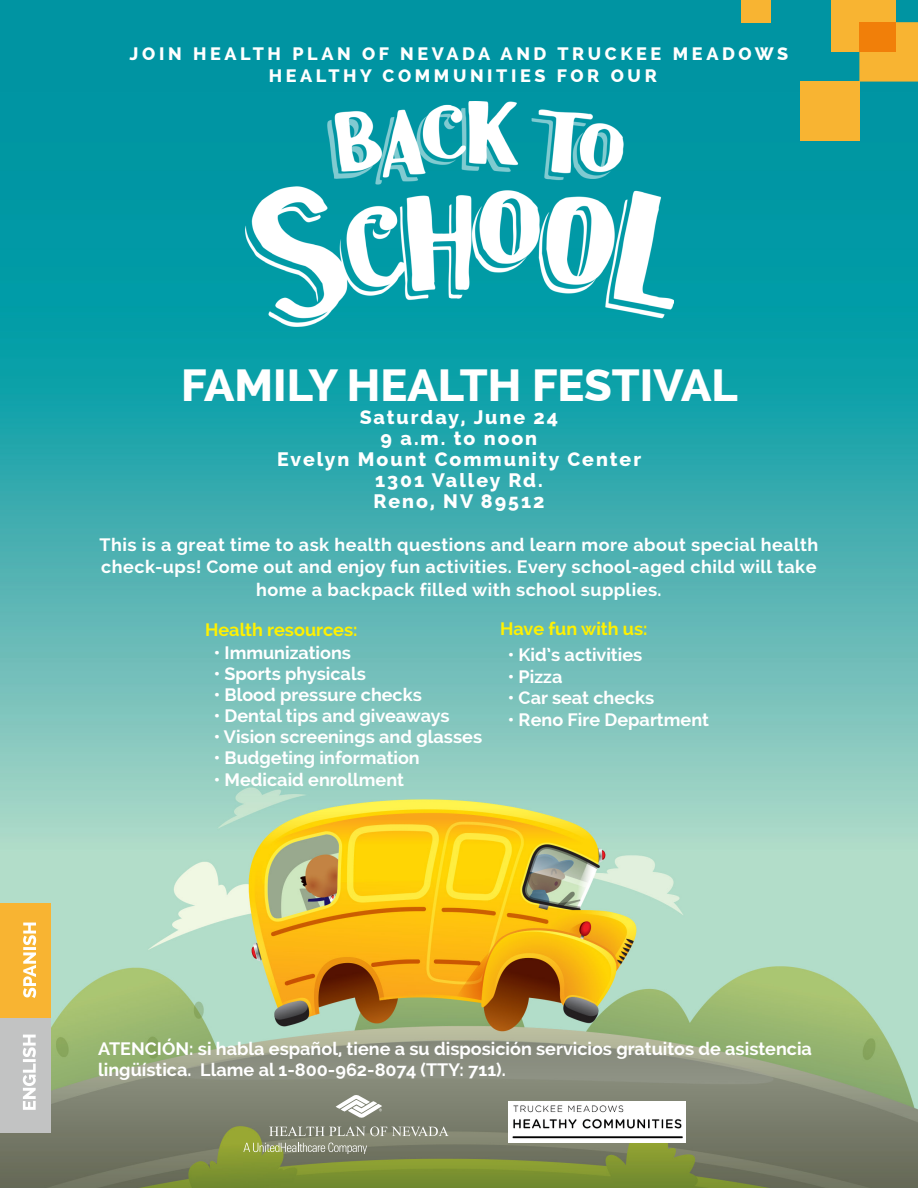
<style>
.page{position:relative;width:918px;height:1188px;background:#fff}
.page>*{position:absolute;margin:0;border:0;box-sizing:border-box;transform-origin:0 0}
.t1{font:800 45px "Raleway";color:#fff}
.t2{font:800 19.5px "Raleway";letter-spacing:.1em;color:#fff}
.t3{font:700 18px/21.6px "Raleway";color:#fff}
.t4{font:700 18px/22.5px "Raleway";letter-spacing:.025em;color:#fff;text-align:center}
.t5{font:800 18px/21.6px "Raleway";letter-spacing:.2em;color:#fff;text-align:center}
.t6{font:700 18px "Raleway";color:#fff101}
</style>
<div class="page">
<img style="left:0;top:0;width:918px;height:1188px">
<div style="left:831px;top:0;width:65px;height:52px;background:#f8b432"></div>
<div style="left:741px;top:0;width:30px;height:22px;background:#f8b432"></div>
<img style="left:245px;top:102px;width:429px;height:224px">
<div style="left:800px;top:82px;width:60px;height:59px;background:#f8b432"></div>
<div style="left:859px;top:22px;width:59px;height:60px;background:#f8b432"></div>
<div style="left:859px;top:22px;width:37px;height:30px;background:#f17f09"></div>
<div style="left:0;top:903px;width:50px;height:115px;background:#f8b432"></div>
<div style="left:0;top:1018px;width:50px;height:114px;background:#c2c3c3"></div>
<svg style="left:23px;top:1035px;width:13px;height:75px"></svg>
<svg style="left:23px;top:923px;width:13px;height:75px"></svg>
<svg style="left:269px;top:1126px;width:180px;height:10px;background:#989b8d"></svg>
<svg style="left:336px;top:1095px;width:46px;height:24px"></svg>
<svg style="left:243px;top:1143px;width:124px;height:11px"></svg>
<img style="left:509px;top:1102px;width:176px;height:41px">
<p class="t5" style="left:130px;top:43px;width:660px">JOIN HEALTH PLAN OF NEVADA AND TRUCKEE MEADOWS<br>HEALTHY COMMUNITIES FOR OUR</p>
<p class="t1" style="left:181px;top:360px;width:558px">FAMILY HEALTH FESTIVAL</p>
<p class="t2" style="left:360px;top:406px;width:200px">Saturday, June 24</p>
<p class="t2" style="left:381px;top:427px;width:158px">9 a.m. to noon</p>
<p class="t2" style="left:277px;top:448px;width:366px">Evelyn Mount Community Center</p>
<p class="t2" style="left:375px;top:469px;width:169px">1301 Valley Rd.</p>
<p class="t2" style="left:373px;top:490px;width:173px">Reno, NV 89512</p>
<p class="t4" style="left:100px;top:533px;width:720px">This is a great time to ask health questions and learn more about special health check-ups! Come out and enjoy fun activities. Every school-aged child will take home a backpack filled with school supplies.</p>
<p class="t6" style="left:205px;top:619px;width:154px">Health resources:</p>
<p class="t3" style="left:508px;top:644px;width:136px">• Kid’s activities</p>
<p class="t3" style="left:508px;top:666px;width:56px">• Pizza</p>
<p class="t3" style="left:508px;top:687px;width:148px">• Car seat checks</p>
<p class="t3" style="left:508px;top:709px;width:203px">• Reno Fire Department</p>
<p class="t6" style="left:500px;top:618px;width:149px">Have fun with us:</p>
<p class="t3" style="left:214px;top:642px;width:139px">• Immunizations</p>
<p class="t3" style="left:214px;top:663px;width:154px">• Sports physicals</p>
<p class="t3" style="left:214px;top:684px;width:210px">• Blood pressure checks</p>
<p class="t3" style="left:214px;top:705px;width:237px">• Dental tips and giveaways</p>
<p class="t3" style="left:214px;top:726px;width:270px">• Vision screenings and glasses</p>
<p class="t3" style="left:214px;top:747px;width:208px">• Budgeting information</p>
<p class="t3" style="left:214px;top:769px;width:192px">• Medicaid enrollment</p>
<p class="t3" style="left:98px;top:1038px;width:715px">ATENCIÓN: si habla español, tiene a su disposición servicios gratuitos de asistencia lingüística. Llame al 1-800-962-8074 (TTY: 711).</p>
</div>
